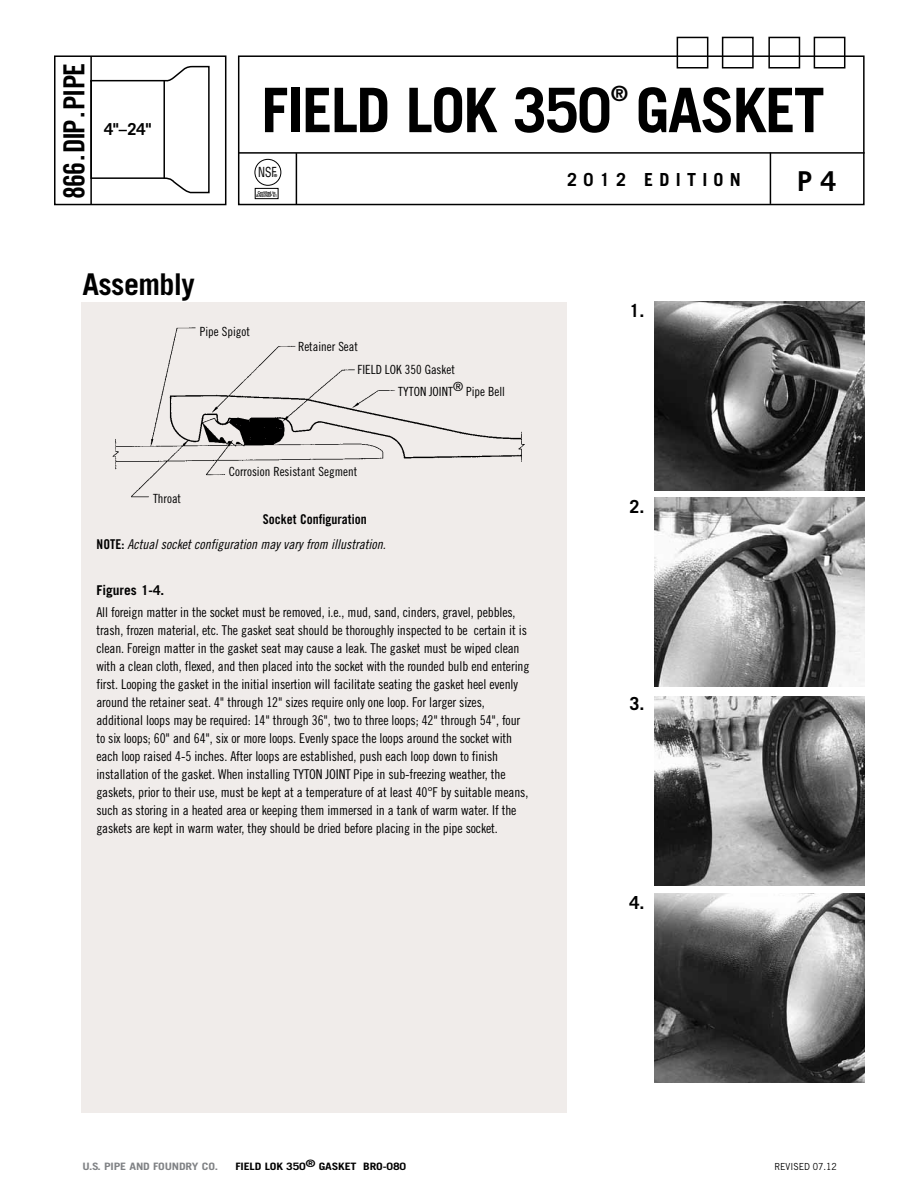
<style>
.page{position:relative;width:918px;height:1188px;background:#fff}
.page>*{position:absolute;margin:0;border:0;box-sizing:border-box;transform-origin:0 0}
.t1{font:700 61.5px "Trade Gothic";letter-spacing:-.03em;color:#000}
.t2{font:700 30px "Trade Gothic";color:#000}
.t3{font:29.1px "Trade Gothic Bold Cond Twenty";letter-spacing:-.03em;color:#000}
.t4{font:700 27.45px "Trade Gothic";color:#000}
.t5{font:700 21px "Trade Gothic";color:#000}
.t6{font:700 18px "Trade Gothic";letter-spacing:.35em;color:#000}
.t7{font:700 16.5px "Trade Gothic";color:#000}
.t8{font:13.5px/18px "Trade Gothic Cond Eighteen";letter-spacing:-.01em;color:#000}
.t9{font:13.5px "Trade Gothic Cond Eighteen Obl";color:#000}
.t10{font:13.5px "Trade Gothic Bold Cond Twenty";color:#000}
.t11{font:700 13.5px "Trade Gothic";color:#000}
.t12{font:condensed 13.5px "Helvetica";color:#000;scale:.85 1}
.t13{font:12.6px/23px "Trade Gothic Cond Eighteen";color:#000}
.t14{font:700 10.2px "Trade Gothic";letter-spacing:-.015em;color:#000;scale:1.18 1}
.t15{font:700 10.2px "Trade Gothic";letter-spacing:-.015em;color:#808285;scale:1.18 1}
.t16{font:9.75px "Trade Gothic";color:#000;scale:.9 1}
.t17{font:700 4.05px "Helvetica";color:#000}
.t18{font:700 3.9px/3.6px "Helvetica";letter-spacing:-.005em;color:#000;text-align:center;scale:.85 1}
.s1{font-family:"Trade Gothic Bold Cond Twenty"}
</style>
<div class="page">
<div style="left:54px;top:55px;width:172px;height:150px;border:2px solid #000"></div>
<div style="left:238px;top:55px;width:627px;height:150px;border:2px solid #000"></div>
<hr style="left:239px;top:152px;width:626px;height:2px;background:#000">
<hr style="left:296px;top:153px;width:1px;height:51px;background:#000">
<div style="left:814px;top:37px;width:31px;height:32px;border:2px solid #000"></div>
<div style="left:768px;top:37px;width:32px;height:32px;border:2px solid #000"></div>
<div style="left:722px;top:37px;width:32px;height:32px;border:2px solid #000"></div>
<div style="left:677px;top:37px;width:31px;height:32px;border:2px solid #000"></div>
<div style="left:254px;top:159px;width:27px;height:27px;border:1px solid #000;border-radius:50%"></div>
<div style="left:255px;top:188px;width:24px;height:11px;border:1px solid #000"></div>
<hr style="left:770px;top:153px;width:1px;height:51px;background:#000">
<hr style="left:90px;top:57px;width:2px;height:147px;background:#000">
<svg style="left:90px;top:65px;width:120px;height:129px"></svg>
<hr style="left:163px;top:80px;width:2px;height:99px;background:#000">
<div style="left:81px;top:302px;width:486px;height:810px;background:#f0ecea"></div>
<img style="left:112px;top:327px;width:413px;height:171px">
<img style="left:654px;top:301px;width:211px;height:189px">
<img style="left:654px;top:498px;width:211px;height:189px">
<img style="left:654px;top:696px;width:211px;height:189px">
<img style="left:654px;top:894px;width:211px;height:189px">
<div style="left:199px;top:321px;width:74px;height:19px;background:#f0ecea"></div>
<div style="left:297px;top:340px;width:195px;height:23px;background:#f0ecea"></div>
<div style="left:356px;top:360px;width:196px;height:18px;background:#f0ecea"></div>
<div style="left:397px;top:381px;width:150px;height:19px;background:#f0ecea"></div>
<div style="left:228px;top:465px;width:195px;height:25px;background:#f0ecea"></div>
<div style="left:152px;top:489px;width:195px;height:18px;background:#f0ecea"></div>
<h3 class="t3" style="left:56px;top:199px;width:138px;rotate:-90deg">866.DIP.PIPE</h3>
<p class="t7" style="left:104px;top:119px;width:49px">4"–24"</p>
<h2 class="t2" style="left:82px;top:266px;width:114px">Assembly</h2>
<h3 class="t5" style="left:611px;top:81px;width:18px">®</h3>
<h1 class="t1" style="left:261px;top:72px;width:565px">field lok 350 gasket</h1>
<p class="t12" style="left:258px;top:164px;width:23px">NSF</p>
<p class="t17" style="left:274px;top:173px;width:5px">®</p>
<p class="t18" style="left:256px;top:190px;width:26px">Certified to<br>ANSI/NSF 61</p>
<h3 class="t4" style="left:797px;top:164px;width:40px">P 4</h3>
<h3 class="t6" style="left:567px;top:169px;width:175px">2012 Edition</h3>
<h3 class="t6" style="left:630px;top:299px;width:17px">1.</h3>
<p class="t13" style="left:200px;top:320px;width:52px">Pipe Spigot</p>
<p class="t13" style="left:357px;top:335px;width:99px;text-indent:-59px">Retainer Seat<br>FIELD LOK 350 Gasket</p>
<p class="t13" style="left:398px;top:379px;width:108px">TYTON JOINT® Pipe Bell</p>
<p class="t13" style="left:229px;top:460px;width:130px">Corrosion Resistant Segment</p>
<p class="t13" style="left:153px;top:487px;width:30px">Throat</p>
<p class="t9" style="left:97px;top:537px;width:291px"><span class="s1">NOTE:</span> Actual socket configuration may vary from illustration.</p>
<p class="t10" style="left:263px;top:511px;width:105px">Socket Configuration</p>
<p class="t11" style="left:96px;top:582px;width:69px">Figures 1-4.</p>
<p class="t8" style="left:96px;top:603px;width:435px">All foreign matter in the socket must be removed, i.e., mud, sand, cinders, gravel, pebbles, trash, frozen material, etc. The gasket seat should be thoroughly inspected to be certain it is clean. Foreign matter in the gasket seat may cause a leak. The gasket must be wiped clean with a clean cloth, flexed, and then placed into the socket with the rounded bulb end entering first. Looping the gasket in the initial insertion will facilitate seating the gasket heel evenly around the retainer seat. 4" through 12" sizes require only one loop. For larger sizes, additional loops may be required: 14" through 36", two to three loops; 42" through 54", four to six loops; 60" and 64", six or more loops. Evenly space the loops around the socket with each loop raised 4-5 inches. After loops are established, push each loop down to finish installation of the gasket. When installing TYTON JOINT Pipe in sub-freezing weather, the gaskets, prior to their use, must be kept at a temperature of at least 40°F by suitable means, such as storing in a heated area or keeping them immersed in a tank of warm water. If the gaskets are kept in warm water, they should be dried before placing in the pipe socket.</p>
<h3 class="t6" style="left:630px;top:495px;width:17px">2.</h3>
<h3 class="t6" style="left:630px;top:693px;width:17px">3.</h3>
<h3 class="t6" style="left:630px;top:891px;width:17px">4.</h3>
<p class="t15" style="left:82px;top:1160px;width:116px">U.S. PIPE AND FOUNDRY CO.</p>
<p class="t14" style="left:235px;top:1160px;width:146px">FIELD LOK 350® GASKET BRO-080</p>
<p class="t16" style="left:774px;top:1161px;width:71px">REVISED 07.12</p>
</div>
